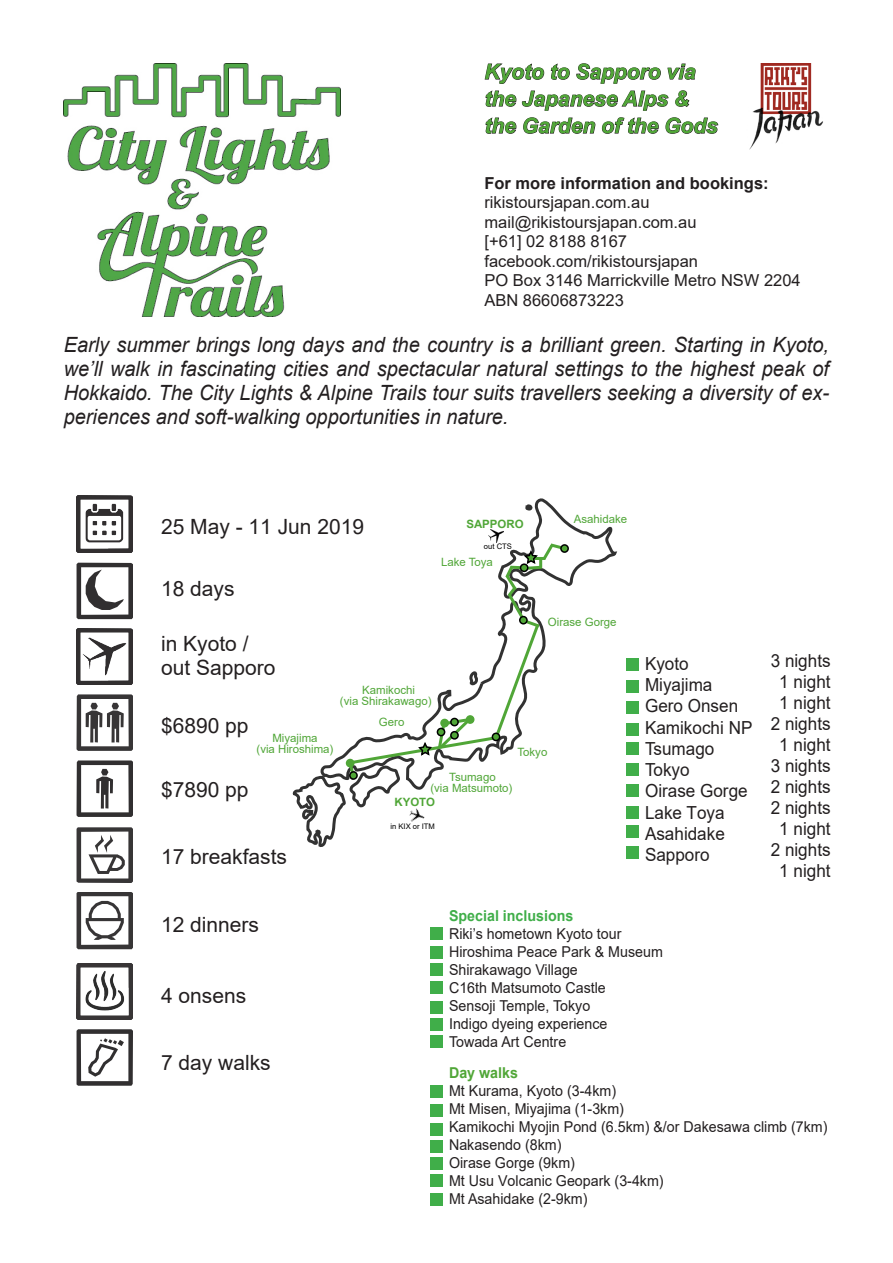
<style>
.page{position:relative;width:893px;height:1263px;background:#fff}
.page>*{position:absolute;margin:0;border:0;box-sizing:border-box;transform-origin:0 0}
.t1{font:italic 21px/24px "Arial";color:#231f20;text-align:justify;scale:.95 1}
.t2{font:21px "Arial";color:#231f20}
.t3{font:italic 700 21px "Arial";color:#50a637}
.t4{font:18px/21.3px "Arial";color:#231f20;scale:.95 1}
.t5{font:16.5px "Arial";color:#231f20}
.t6{font:700 16.5px "Arial";color:#231f20}
.t7{font:15px/18px "Arial";color:#231f20;scale:.95 1}
.t8{font:700 15px "Arial";color:#40ae49;scale:.95 1}
.t9{font:11.4px/11.4px "Arial";color:#50a637;text-align:center}
.t10{font:700 11.4px "Arial";color:#50a637}
.t11{font:7.65px "Arial";color:#000}
.s1{font-weight:700;color:#50a637}
</style>
<div class="page">
<svg style="left:484px;top:63px;width:60px;height:21px"></svg>
<svg style="left:550px;top:63px;width:20px;height:17px"></svg>
<svg style="left:576px;top:63px;width:85px;height:21px"></svg>
<svg style="left:667px;top:63px;width:29px;height:17px"></svg>
<svg style="left:485px;top:90px;width:184px;height:21px"></svg>
<svg style="left:675px;top:90px;width:15px;height:17px"></svg>
<svg style="left:485px;top:117px;width:32px;height:17px"></svg>
<svg style="left:523px;top:117px;width:73px;height:17px"></svg>
<svg style="left:602px;top:117px;width:57px;height:17px"></svg>
<svg style="left:665px;top:117px;width:54px;height:17px"></svg>
<svg style="left:77px;top:694px;width:56px;height:57px"></svg>
<svg style="left:77px;top:760px;width:56px;height:57px"></svg>
<svg style="left:77px;top:827px;width:56px;height:56px"></svg>
<svg style="left:77px;top:892px;width:56px;height:57px"></svg>
<img style="left:77px;top:963px;width:56px;height:57px">
<svg style="left:77px;top:1029px;width:56px;height:57px"></svg>
<img style="left:77px;top:628px;width:56px;height:56px">
<img style="left:77px;top:496px;width:56px;height:56px">
<svg style="left:77px;top:563px;width:56px;height:56px"></svg>
<div style="left:626px;top:658px;width:13px;height:13px;background:#40ae49"></div>
<div style="left:430px;top:946px;width:13px;height:12px;background:#40ae49"></div>
<div style="left:430px;top:963px;width:13px;height:13px;background:#40ae49"></div>
<div style="left:430px;top:981px;width:13px;height:13px;background:#40ae49"></div>
<div style="left:430px;top:1001px;width:13px;height:12px;background:#40ae49"></div>
<div style="left:430px;top:1018px;width:13px;height:13px;background:#40ae49"></div>
<div style="left:430px;top:1085px;width:13px;height:12px;background:#40ae49"></div>
<div style="left:430px;top:1035px;width:13px;height:13px;background:#40ae49"></div>
<div style="left:430px;top:1123px;width:13px;height:13px;background:#40ae49"></div>
<div style="left:430px;top:1104px;width:13px;height:12px;background:#40ae49"></div>
<div style="left:430px;top:1140px;width:13px;height:13px;background:#40ae49"></div>
<div style="left:430px;top:1157px;width:13px;height:13px;background:#40ae49"></div>
<div style="left:430px;top:1174px;width:13px;height:13px;background:#40ae49"></div>
<div style="left:626px;top:680px;width:13px;height:12px;background:#40ae49"></div>
<div style="left:626px;top:701px;width:13px;height:13px;background:#40ae49"></div>
<div style="left:626px;top:723px;width:13px;height:12px;background:#40ae49"></div>
<div style="left:626px;top:742px;width:13px;height:13px;background:#40ae49"></div>
<div style="left:626px;top:784px;width:13px;height:13px;background:#40ae49"></div>
<div style="left:626px;top:806px;width:13px;height:12px;background:#40ae49"></div>
<div style="left:430px;top:927px;width:13px;height:13px;background:#40ae49"></div>
<img style="left:749px;top:64px;width:74px;height:86px">
<img style="left:64px;top:64px;width:276px;height:253px">
<div style="left:626px;top:825px;width:13px;height:13px;background:#40ae49"></div>
<div style="left:626px;top:846px;width:13px;height:13px;background:#40ae49"></div>
<svg style="left:292px;top:498px;width:326px;height:349px"></svg>
<div style="left:626px;top:763px;width:13px;height:13px;background:#40ae49"></div>
<div style="left:430px;top:1193px;width:13px;height:12px;background:#40ae49"></div>
<p class="t3" style="left:484px;top:58px;width:213px">Kyoto to Sapporo via</p>
<p class="t3" style="left:484px;top:85px;width:206px">the Japanese Alps &amp;</p>
<p class="t3" style="left:484px;top:112px;width:235px">the Garden of the Gods</p>
<p class="t6" style="left:484px;top:171px;width:286px">For more information and bookings:</p>
<p class="t5" style="left:484px;top:191px;width:167px">rikistoursjapan.com.au</p>
<p class="t5" style="left:484px;top:211px;width:214px">mail@rikistoursjapan.com.au</p>
<p class="t5" style="left:484px;top:230px;width:144px">[+61] 02 8188 8167</p>
<p class="t5" style="left:484px;top:250px;width:215px">facebook.com/rikistoursjapan</p>
<p class="t5" style="left:484px;top:269px;width:318px">PO Box 3146 Marrickville Metro NSW 2204</p>
<p class="t5" style="left:484px;top:289px;width:141px">ABN 86606873223</p>
<p class="t1" style="left:64px;top:333px;width:807px">Early summer brings long days and the country is a brilliant green. Starting in Kyoto, we’ll walk in fascinating cities and spectacular natural settings to the highest peak of Hokkaido. The City Lights &amp; Alpine Trails tour suits travellers seeking a diversity of ex&shy;periences and soft-walking opportunities in nature.</p>
<p class="t2" style="left:161px;top:512px;width:205px">25 May - 11 Jun 2019</p>
<p class="t2" style="left:161px;top:574px;width:75px">18 days</p>
<p class="t2" style="left:161px;top:629px;width:89px">in Kyoto /</p>
<p class="t2" style="left:161px;top:653px;width:116px">out Sapporo</p>
<p class="t2" style="left:161px;top:711px;width:89px">$6890 pp</p>
<p class="t9" style="left:340px;top:684px;width:93px">Kamikochi<br>(via Shirakawago)</p>
<p class="t9" style="left:379px;top:716px;width:27px">Gero</p>
<p class="t9" style="left:257px;top:732px;width:78px">Miyajima<br>(via Hiroshima)</p>
<p class="t10" style="left:466px;top:516px;width:59px">SAPPORO</p>
<p class="t11" style="left:484px;top:541px;width:29px">out CTS</p>
<p class="t9" style="left:441px;top:557px;width:53px">Lake Toya</p>
<p class="t9" style="left:574px;top:513px;width:55px">Asahidake</p>
<p class="t9" style="left:548px;top:616px;width:70px">Oirase Gorge</p>
<p class="t9" style="left:517px;top:746px;width:31px">Tokyo</p>
<p class="t2" style="left:161px;top:775px;width:89px">$7890 pp</p>
<p class="t2" style="left:161px;top:842px;width:128px">17 breakfasts</p>
<p class="t9" style="left:430px;top:771px;width:84px">Tsumago<br>(via Matsumoto)</p>
<p class="t10" style="left:394px;top:794px;width:42px">KYOTO</p>
<p class="t11" style="left:390px;top:821px;width:46px">in KIX or ITM</p>
<p class="t4" style="left:645px;top:653px;width:115px">Kyoto<br>Miyajima<br>Gero Onsen<br>Kamikochi NP<br>Tsumago<br>Tokyo<br>Oirase Gorge<br>Lake Toya<br>Asahidake<br>Sapporo</p>
<p class="t4" style="left:771px;top:649px;width:65px">3 nights</p>
<p class="t4" style="left:779px;top:670px;width:56px">1 night</p>
<p class="t4" style="left:779px;top:691px;width:56px">1 night</p>
<p class="t4" style="left:771px;top:712px;width:65px">2 nights</p>
<p class="t4" style="left:779px;top:733px;width:56px">1 night</p>
<p class="t4" style="left:771px;top:754px;width:65px">3 nights</p>
<p class="t4" style="left:771px;top:775px;width:65px">2 nights</p>
<p class="t4" style="left:771px;top:797px;width:65px">2 nights</p>
<p class="t4" style="left:779px;top:817px;width:56px">1 night</p>
<p class="t4" style="left:771px;top:838px;width:65px">2 nights</p>
<p class="t4" style="left:779px;top:859px;width:56px">1 night</p>
<p class="t2" style="left:161px;top:910px;width:100px">12 dinners</p>
<p class="t2" style="left:161px;top:981px;width:87px">4 onsens</p>
<p class="t2" style="left:161px;top:1048px;width:111px">7 day walks</p>
<p class="t8" style="left:449px;top:905px;width:132px">Special inclusions</p>
<p class="t7" style="left:449px;top:925px;width:183px">Riki’s hometown Kyoto tour</p>
<p class="t7" style="left:449px;top:943px;width:227px">Hiroshima Peace Park &amp; Museum</p>
<p class="t7" style="left:449px;top:961px;width:137px">Shirakawago Village</p>
<p class="t7" style="left:449px;top:979px;width:167px">C16th Matsumoto Castle</p>
<p class="t7" style="left:449px;top:997px;width:150px">Sensoji Temple, Tokyo</p>
<p class="t7" style="left:449px;top:1015px;width:168px">Indigo dyeing experience</p>
<p class="t7" style="left:449px;top:1033px;width:125px">Towada Art Centre</p>
<p class="t7" style="left:449px;top:1063px;width:400px"><span class="s1">Day walks<br></span>Mt Kurama, Kyoto (3-4km)<br>Mt Misen, Miyajima (1-3km)<br>Kamikochi Myojin Pond (6.5km) &amp;/or Dakesawa climb (7km)<br>Nakasendo (8km)<br>Oirase Gorge (9km)<br>Mt Usu Volcanic Geopark (3-4km)<br>Mt Asahidake (2-9km)</p>
</div>
